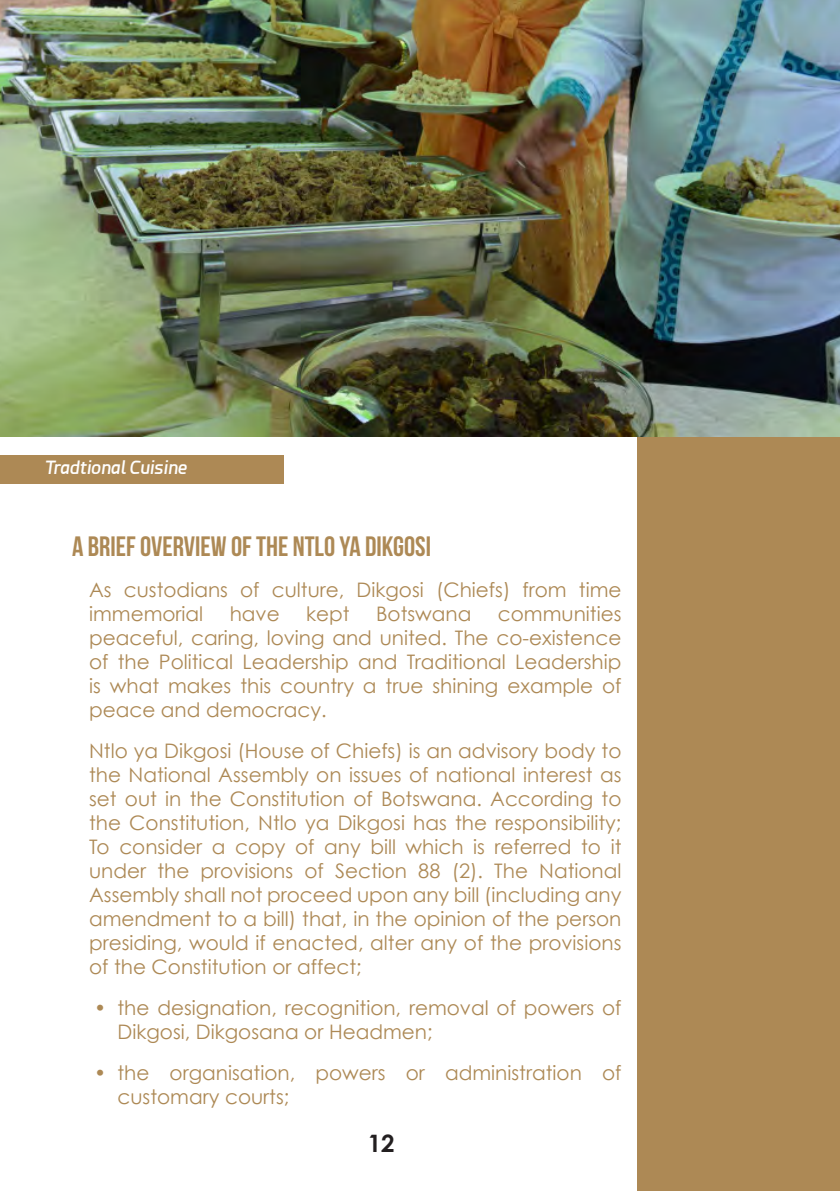
<style>
.page{position:relative;width:840px;height:1191px;background:#fff}
.page>*{position:absolute;margin:0;border:0;box-sizing:border-box;transform-origin:0 0}
.t1{font:28px "Bebas Neue";color:#ad8955}
.t2{font:700 24px "Century Gothic";color:#231f20}
.t3{font:20px/24px "Century Gothic";color:#ad8955}
.t4{font:italic 600 18px "Esphimere";color:#fff}
</style>
<div class="page">
<div style="left:637px;top:0;width:202px;height:1191px;background:#ad8955"></div>
<img style="left:0;top:0;width:839px;height:437px">
<div style="left:0;top:455px;width:283px;height:29px;background:#ad8955"></div>
<p class="t4" style="left:44px;top:456px;width:144px">Tradtional Cuisine</p>
<p class="t1" style="left:72px;top:531px;width:360px">A BRIEF OVERVIEW OF THE NTLO YA DIKGOSI</p>
<p class="t3" style="left:89px;top:577px;width:533px">As custodians of culture, Dikgosi (Chiefs) from time immemorial</p>
<p class="t3" style="left:89px;top:601px;width:533px;text-align:justify;text-indent:408px">communities peaceful, caring, loving and united. The co-existence of the Political Leadership and Traditional Leadership is what makes this country a true shining example of peace and democracy.</p>
<p class="t3" style="left:89px;top:738px;width:533px;text-align:justify">Ntlo ya Dikgosi (House of Chiefs) is an advisory body to the National Assembly on issues of national interest as set out in the Constitution of Botswana. According to the Constitution, Ntlo ya Dikgosi has the responsibility; To consider a copy of any bill which is referred to it under the provisions of Section 88 (2). The National Assembly shall not proceed upon any bill (including any amendment to a bill) that, in the opinion of the person presiding, would if enacted, alter any of the provisions of the Constitution or affect;</p>
<p class="t3" style="left:117px;top:995px;width:505px;text-indent:-23px">• the designation, recognition, removal of powers of<br>Dikgosi, Dikgosana or Headmen;</p>
<p class="t3" style="left:117px;top:1060px;width:505px;text-indent:-23px">• the organisation, powers or administration of customary courts;</p>
<p class="t3" style="left:229px;top:601px;width:51px">have</p>
<p class="t3" style="left:306px;top:601px;width:45px">kept</p>
<p class="t3" style="left:376px;top:601px;width:97px">Botswana</p>
<p class="t2" style="left:367px;top:1128px;width:28px">12</p>
</div>
